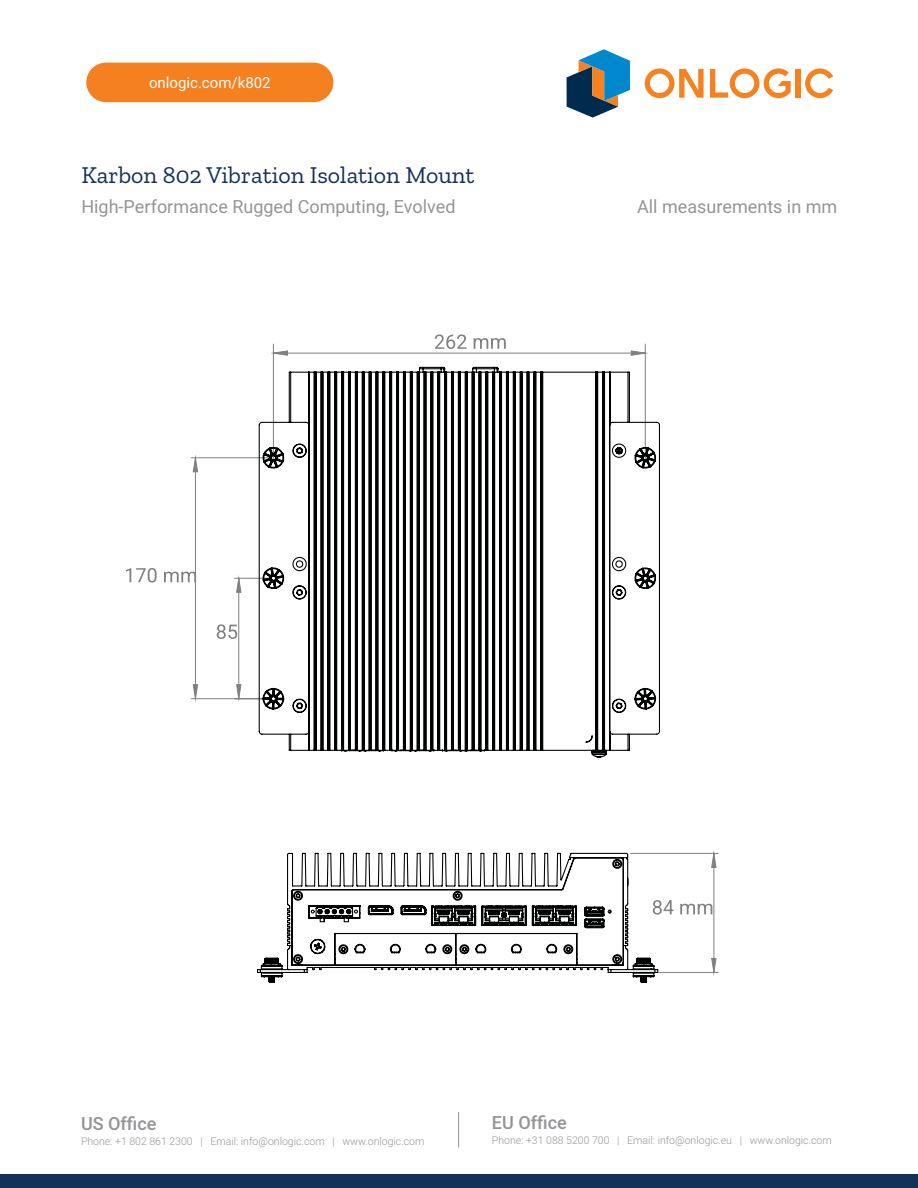
<style>
.page{position:relative;width:918px;height:1188px;background:#fff}
.page>*{position:absolute;margin:0;border:0;box-sizing:border-box;transform-origin:0 0}
.t1{font:24px "Zilla Slab";color:#143257}
.t2{font:18px "Heebo";color:#949598}
.t3{font:500 18px "Heebo";color:#949598}
.t4{font:15px "Heebo";color:#fff}
.t5{font:300 10.5px "Heebo";color:#949598}
</style>
<div class="page">
<div style="left:86px;top:63px;width:247px;height:39px;background:#f58020;border-radius:20px"></div>
<svg style="left:659px;top:900px;width:15px;height:15px"></svg>
<hr style="left:631px;top:853px;width:87px;height:1px;background:#7f8080">
<hr style="left:659px;top:972px;width:59px;height:1px;background:#7f8080">
<svg style="left:680px;top:853px;width:37px;height:119px"></svg>
<svg style="left:257px;top:852px;width:402px;height:131px"></svg>
<svg style="left:126px;top:568px;width:31px;height:14px"></svg>
<hr style="left:273px;top:344px;width:1px;height:117px;background:#7f8080">
<hr style="left:645px;top:344px;width:1px;height:117px;background:#7f8080">
<hr style="left:238px;top:578px;width:1px;height:121px;background:#7f8080">
<hr style="left:235px;top:578px;width:34px;height:1px;background:#7f8080">
<hr style="left:191px;top:457px;width:78px;height:1px;background:#7f8080">
<hr style="left:191px;top:698px;width:78px;height:1px;background:#7f8080">
<svg style="left:273px;top:334px;width:372px;height:21px"></svg>
<svg style="left:237px;top:578px;width:4px;height:14px"></svg>
<svg style="left:237px;top:685px;width:4px;height:13px"></svg>
<svg style="left:164px;top:458px;width:34px;height:241px"></svg>
<svg style="left:258px;top:366px;width:402px;height:392px"></svg>
<div style="left:0;top:1174px;width:918px;height:14px;background:#143257"></div>
<div style="left:795px;top:69px;width:6px;height:29px;background:#f58220"></div>
<svg style="left:645px;top:68px;width:59px;height:30px"></svg>
<svg style="left:710px;top:68px;width:81px;height:30px"></svg>
<svg style="left:805px;top:68px;width:28px;height:30px"></svg>
<svg style="left:567px;top:49px;width:63px;height:69px"></svg>
<hr style="left:458px;top:1112px;width:1px;height:36px;background:#949597">
<h3 class="t4" style="left:149px;top:72px;width:123px">onlogic.com/k802</h3>
<h1 class="t1" style="left:81px;top:162px;width:395px">Karbon 802 Vibration Isolation Mount</h1>
<h2 class="t2" style="left:81px;top:194px;width:376px">High-Performance Rugged Computing, Evolved</h2>
<h2 class="t2" style="left:637px;top:194px;width:202px">All measurements in mm</h2>
<h2 class="t3" style="left:81px;top:1111px;width:77px">US Office</h2>
<p class="t5" style="left:81px;top:1134px;width:345px">Phone: +1 802 861 2300 | Email: info@onlogic.com | www.onlogic.com</p>
<h2 class="t3" style="left:492px;top:1110px;width:76px">EU Office</h2>
<p class="t5" style="left:492px;top:1133px;width:341px">Phone: +31 088 5200 700 | Email: info@onlogic.eu | www.onlogic.com</p>
</div>
